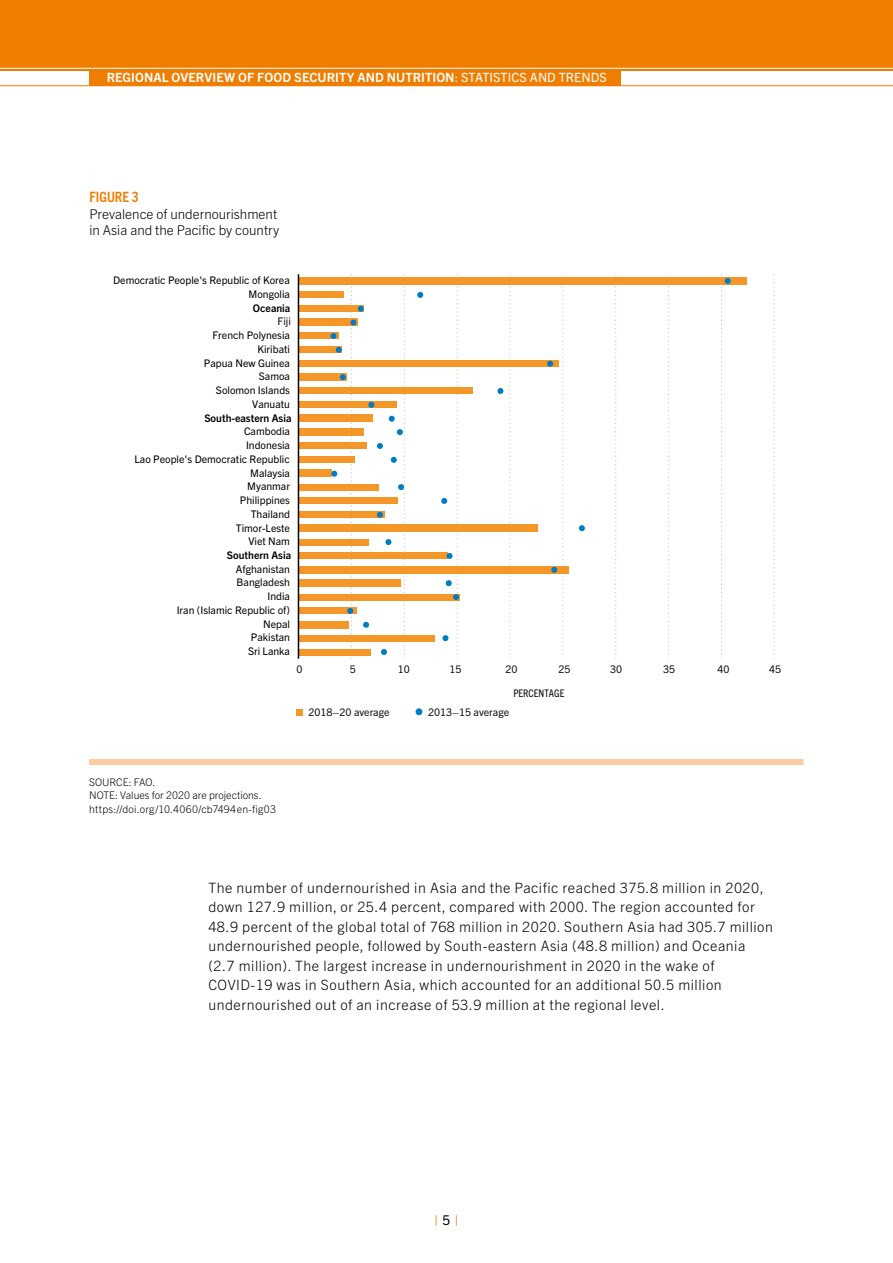
<style>
.page{position:relative;width:893px;height:1263px;background:#fff}
.page>*{position:absolute;margin:0;border:0;box-sizing:border-box;transform-origin:0 0}
.t1{font:300 14.25px/19.5px "Trade Gothic Next LT Pro";letter-spacing:.035em;color:#000}
.t2{font:700 condensed 14.25px "Trade Gothic Next LT Pro";color:#ef7d00}
.t3{font:300 13.5px/16.5px "Trade Gothic Next LT Pro";color:#000}
.t4{font:13.5px "Trade Gothic Next LT Pro";color:#ef7d00}
.t5{font:700 12.75px "Trade Gothic Next LT Pro";letter-spacing:.005em;color:#fff}
.t6{font:10.5px/13.8px "Trade Gothic Next LT Pro";color:#000;text-align:right}
.t7{font:300 10.5px/13.2px "Trade Gothic Next LT Pro";color:#000}
.t8{font:10.5px "Trade Gothic Next LT Pro";color:#12100c}
.t9{font:700 10.5px "Trade Gothic Next LT Pro";color:#000}
.t10{font:condensed 10.5px "Trade Gothic Next LT Pro";color:#12100c}
.s1{font-weight:400}
.s2{color:#000}
</style>
<div class="page">
<div style="left:0;top:0;width:893px;height:71px;background:#ef7d00"></div>
<div style="left:90px;top:68px;width:531px;height:18px;background:#ef7d00"></div>
<hr style="left:0;top:85px;width:893px;height:1px;background:#ef7d00">
<hr style="left:0;top:68px;width:893px;height:1px;background:#fff">
<div style="left:89px;top:759px;width:714px;height:6px;background:#fbcea2"></div>
<svg style="left:774px;top:274px;width:1px;height:385px"></svg>
<svg style="left:668px;top:274px;width:1px;height:385px"></svg>
<svg style="left:615px;top:274px;width:1px;height:385px"></svg>
<svg style="left:509px;top:274px;width:1px;height:385px"></svg>
<div style="left:298px;top:649px;width:73px;height:6px;background:#f49728"></div>
<div style="left:298px;top:635px;width:137px;height:6px;background:#f49728"></div>
<div style="left:298px;top:621px;width:51px;height:7px;background:#f49728"></div>
<div style="left:298px;top:607px;width:59px;height:7px;background:#f49728"></div>
<div style="left:298px;top:594px;width:162px;height:6px;background:#f49728"></div>
<div style="left:298px;top:580px;width:103px;height:7px;background:#f49728"></div>
<div style="left:298px;top:566px;width:271px;height:7px;background:#f49728"></div>
<div style="left:298px;top:553px;width:149px;height:6px;background:#f49728"></div>
<div style="left:298px;top:539px;width:71px;height:6px;background:#f49728"></div>
<div style="left:298px;top:525px;width:239px;height:7px;background:#f49728"></div>
<div style="left:298px;top:511px;width:87px;height:7px;background:#f49728"></div>
<div style="left:298px;top:498px;width:100px;height:6px;background:#f49728"></div>
<div style="left:298px;top:484px;width:81px;height:6px;background:#f49728"></div>
<div style="left:298px;top:470px;width:34px;height:7px;background:#f49728"></div>
<div style="left:298px;top:456px;width:57px;height:7px;background:#f49728"></div>
<div style="left:298px;top:443px;width:69px;height:6px;background:#f49728"></div>
<div style="left:298px;top:429px;width:66px;height:7px;background:#f49728"></div>
<div style="left:298px;top:415px;width:75px;height:7px;background:#f49728"></div>
<div style="left:298px;top:401px;width:99px;height:7px;background:#f49728"></div>
<div style="left:298px;top:388px;width:175px;height:6px;background:#f49728"></div>
<div style="left:298px;top:374px;width:49px;height:7px;background:#f49728"></div>
<div style="left:298px;top:360px;width:261px;height:7px;background:#f49728"></div>
<div style="left:298px;top:346px;width:44px;height:7px;background:#f49728"></div>
<div style="left:298px;top:333px;width:41px;height:6px;background:#f49728"></div>
<div style="left:298px;top:319px;width:59px;height:7px;background:#f49728"></div>
<div style="left:298px;top:305px;width:66px;height:7px;background:#f49728"></div>
<div style="left:298px;top:291px;width:46px;height:7px;background:#f49728"></div>
<div style="left:298px;top:278px;width:449px;height:7px;background:#f49728"></div>
<svg style="left:721px;top:274px;width:10px;height:385px"></svg>
<svg style="left:417px;top:292px;width:6px;height:6px"></svg>
<svg style="left:497px;top:388px;width:6px;height:6px"></svg>
<svg style="left:579px;top:525px;width:6px;height:6px"></svg>
<svg style="left:547px;top:274px;width:16px;height:385px"></svg>
<svg style="left:441px;top:274px;width:18px;height:385px"></svg>
<svg style="left:330px;top:274px;width:75px;height:385px"></svg>
<svg style="left:416px;top:709px;width:6px;height:6px"></svg>
<div style="left:416px;top:708px;width:6px;height:7px;border:1px solid #007cc5;border-radius:50%"></div>
<hr style="left:298px;top:274px;width:1px;height:385px;background:#000">
<svg style="left:296px;top:710px;width:6px;height:6px"></svg>
<p class="t5" style="left:107px;top:69px;width:502px">REGIONAL OVERVIEW OF FOOD SECURITY AND NUTRITION<span class="s1">: STATISTICS AND TRENDS</span></p>
<p class="t2" style="left:89px;top:187px;width:51px">FIGURE 3</p>
<p class="t3" style="left:89px;top:205px;width:191px">Prevalence of undernourishment in Asia and the Pacific by country</p>
<p class="t6" style="left:113px;top:273px;width:178px">Democratic People's Republic of Korea<br>Mongolia</p>
<p class="t9" style="left:253px;top:300px;width:39px">Oceania</p>
<p class="t8" style="left:278px;top:314px;width:15px">Fiji</p>
<p class="t6" style="left:204px;top:328px;width:88px">French Polynesia<br>Kiribati<br>Papua New Guinea<br>Samoa<br>Solomon Islands<br>Vanuatu</p>
<p class="t9" style="left:204px;top:410px;width:89px">South-eastern Asia</p>
<p class="t6" style="left:135px;top:424px;width:157px">Cambodia<br>Indonesia<br>Lao People's Democratic Republic<br>Malaysia<br>Myanmar<br>Philippines<br>Thailand<br>Timor-Leste<br>Viet Nam</p>
<p class="t9" style="left:227px;top:548px;width:66px">Southern Asia</p>
<p class="t6" style="left:177px;top:561px;width:115px">Afghanistan<br>Bangladesh<br>India<br>Iran (Islamic Republic of)<br>Nepal<br>Pakistan<br>Sri Lanka</p>
<p class="t8" style="left:297px;top:662px;width:8px">0</p>
<p class="t8" style="left:350px;top:662px;width:8px">5</p>
<p class="t8" style="left:398px;top:662px;width:14px">10</p>
<p class="t8" style="left:449px;top:662px;width:14px">15</p>
<p class="t8" style="left:505px;top:662px;width:14px">20</p>
<p class="t8" style="left:558px;top:662px;width:14px">25</p>
<p class="t8" style="left:610px;top:662px;width:14px">30</p>
<p class="t8" style="left:663px;top:662px;width:14px">35</p>
<p class="t8" style="left:718px;top:662px;width:14px">40</p>
<p class="t8" style="left:769px;top:662px;width:14px">45</p>
<p class="t10" style="left:513px;top:686px;width:52px">PERCENTAGE</p>
<p class="t7" style="left:89px;top:775px;width:189px">SOURCE: FAO.<br>NOTE: Values for 2020 are projections. https://doi.org/10.4060/cb7494en-fig03</p>
<p class="t8" style="left:308px;top:705px;width:83px">2018–20 average</p>
<p class="t8" style="left:428px;top:704px;width:83px">2013–15 average</p>
<p class="t1" style="left:208px;top:877px;width:566px">The number of undernourished in Asia and the Pacific reached 375.8 million in 2020, down 127.9 million, or 25.4 percent, compared with 2000. The region accounted for 48.9 percent of the global total of 768 million in 2020. Southern Asia had 305.7 million undernourished people, followed by South-eastern Asia (48.8 million) and Oceania (2.7 million). The largest increase in undernourishment in 2020 in the wake of COVID-19 was in Southern Asia, which accounted for an additional 50.5 million undernourished out of an increase of 53.9 million at the regional level.</p>
<p class="t4" style="left:435px;top:1211px;width:25px">| <span class="s2">5</span> |</p>
</div>
